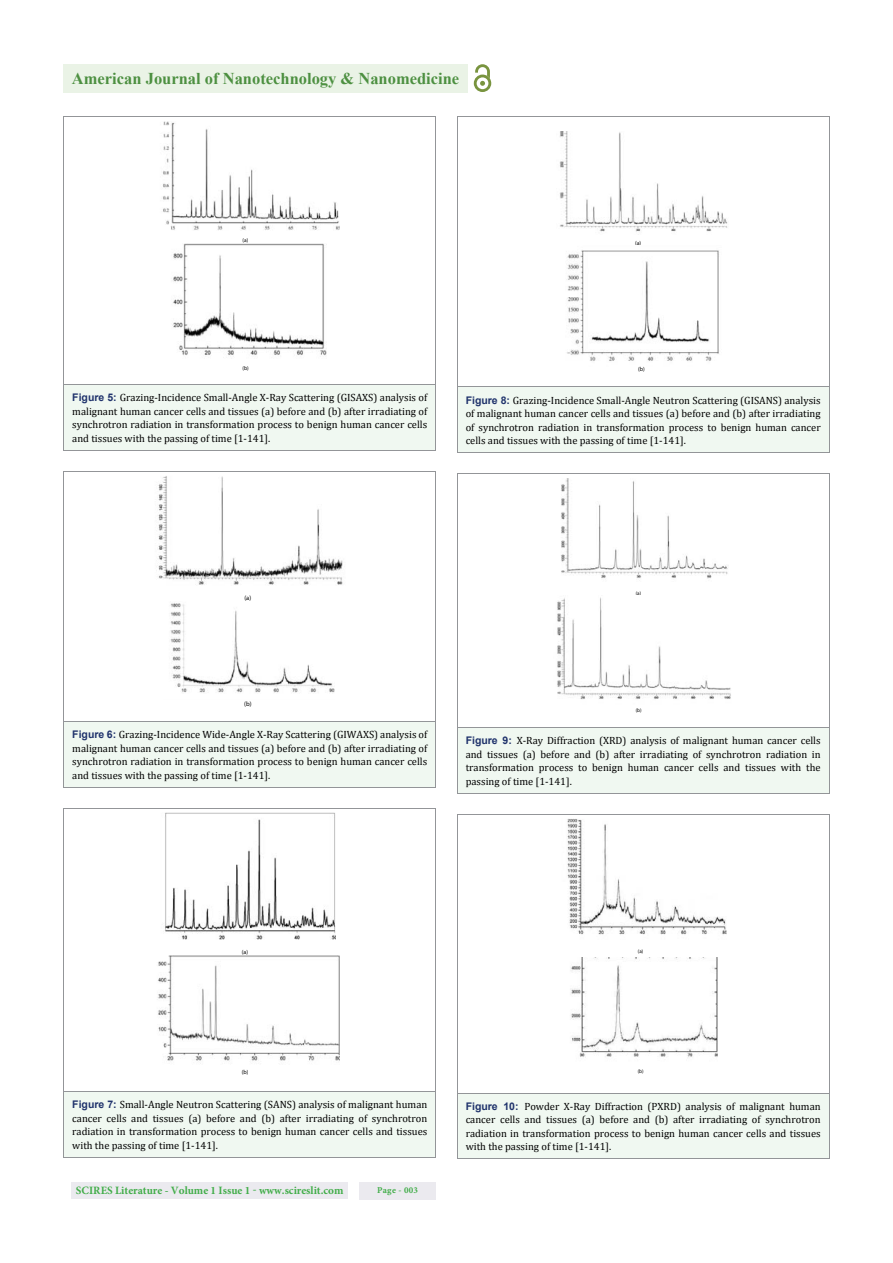
<style>
.page{position:relative;width:893px;height:1263px;background:#fff}
.page>*{position:absolute;margin:0;border:0;box-sizing:border-box;transform-origin:0 0}
.t1{font:700 16.5px "Times New Roman";color:#4d9041}
.t2{font:700 11.25px "Minion Pro";color:#41ad49}
.t3{font:10.5px/13.5px "Cambria";color:#000;text-align:justify}
.t4{font:700 9px "Minion Pro";letter-spacing:.03em;color:#41ad49}
.t5{font:700 6.45px "Cambria";color:#000}
.t6{font:700 6px "Cambria";color:#000}
.t7{font:700 5.85px "Cambria";color:#000}
.t8{font:700 5.55px "Cambria";color:#000}
.t9{font:700 5.25px "Cambria";color:#000}
.s1{font-family:"Arial";font-weight:700;color:#20336c}
</style>
<div class="page">
<div style="left:63px;top:64px;width:405px;height:28px;background:#eaf3e6"></div>
<img style="left:474px;top:79px;width:17px;height:13px">
<svg style="left:475px;top:64px;width:15px;height:22px"></svg>
<div style="left:72px;top:1182px;width:276px;height:17px;background:#ebeaef"></div>
<div style="left:359px;top:1182px;width:77px;height:17px;background:#ebeaef"></div>
<div style="left:64px;top:385px;width:372px;height:65px;background:#f0f8f1"></div>
<img style="left:163px;top:121px;width:177px;height:109px">
<img style="left:172px;top:244px;width:154px;height:112px">
<div style="left:64px;top:721px;width:372px;height:66px;background:#f0f8f1"></div>
<img style="left:158px;top:476px;width:185px;height:109px">
<img style="left:170px;top:603px;width:164px;height:90px">
<div style="left:64px;top:1092px;width:372px;height:65px;background:#f0f8f1"></div>
<hr style="left:64px;top:1091px;width:372px;height:1px;background:#939598">
<hr style="left:64px;top:1157px;width:372px;height:1px;background:#939598">
<img style="left:165px;top:813px;width:171px;height:127px">
<img style="left:158px;top:955px;width:182px;height:109px">
<div style="left:457px;top:387px;width:372px;height:66px;background:#f0f8f1"></div>
<img style="left:560px;top:131px;width:168px;height:101px">
<img style="left:567px;top:250px;width:152px;height:111px">
<div style="left:457px;top:728px;width:372px;height:65px;background:#f0f8f1"></div>
<img style="left:561px;top:478px;width:167px;height:101px">
<img style="left:557px;top:597px;width:174px;height:102px">
<div style="left:457px;top:1093px;width:372px;height:66px;background:#f0f8f1"></div>
<hr style="left:457px;top:1093px;width:372px;height:1px;background:#939598">
<hr style="left:457px;top:1159px;width:372px;height:1px;background:#939598">
<img style="left:567px;top:819px;width:159px;height:116px">
<img style="left:570px;top:957px;width:148px;height:101px">
<h1 class="t1" style="left:72px;top:69px;width:389px">American Journal of Nanotechnology &amp; Nanomedicine</h1>
<p class="t8" style="left:243px;top:237px;width:7px">(a)</p>
<p class="t7" style="left:635px;top:239px;width:8px">(a)</p>
<p class="t8" style="left:242px;top:365px;width:8px">(b)</p>
<p class="t3" style="left:72px;top:391px;width:356px"><span class="s1">Figure 5:</span> Grazing-Incidence Small-Angle X-Ray Scattering (GISAXS) analysis of malignant human cancer cells and tissues (a) before and (b) after irradiating of synchrotron radiation in transformation process to benign human cancer cells and tissues with the passing of time [1-141].</p>
<p class="t7" style="left:638px;top:366px;width:8px">(b)</p>
<p class="t3" style="left:466px;top:393px;width:356px"><span class="s1">Figure 8:</span> Grazing-Incidence Small-Angle Neutron Scattering (GISANS) analysis of malignant human cancer cells and tissues (a) before and (b) after irradiating of synchrotron radiation in transformation process to benign human cancer cells and tissues with the passing of time [1-141].</p>
<p class="t5" style="left:244px;top:594px;width:8px">(a)</p>
<p class="t9" style="left:636px;top:590px;width:7px">(a)</p>
<p class="t5" style="left:244px;top:700px;width:9px">(b)</p>
<p class="t3" style="left:72px;top:727px;width:356px"><span class="s1">Figure 6:</span> Grazing-Incidence Wide-Angle X-Ray Scattering (GIWAXS) analysis of malignant human cancer cells and tissues (a) before and (b) after irradiating of synchrotron radiation in transformation process to benign human cancer cells and tissues with the passing of time [1-141].</p>
<p class="t9" style="left:636px;top:707px;width:7px">(b)</p>
<p class="t3" style="left:466px;top:734px;width:356px"><span class="s1">Figure 9:</span> X-Ray Diffraction (XRD) analysis of malignant human cancer cells and tissues (a) before and (b) after irradiating of synchrotron radiation in transformation process to benign human cancer cells and tissues with the passing of time [1-141].</p>
<p class="t6" style="left:242px;top:948px;width:8px">(a)</p>
<p class="t9" style="left:638px;top:948px;width:7px">(a)</p>
<p class="t6" style="left:242px;top:1068px;width:8px">(b)</p>
<p class="t3" style="left:72px;top:1098px;width:356px"><span class="s1">Figure 7:</span> Small-Angle Neutron Scattering (SANS) analysis of malignant human cancer cells and tissues (a) before and (b) after irradiating of synchrotron radiation in transformation process to benign human cancer cells and tissues with the passing of time [1-141].</p>
<p class="t2" style="left:76px;top:1186px;width:269px">SCIRES Literature - Volume 1 Issue 1 - www.scireslit.com</p>
<p class="t4" style="left:377px;top:1186px;width:42px">Page - 003</p>
<p class="t9" style="left:638px;top:1068px;width:7px">(b)</p>
<p class="t3" style="left:466px;top:1099px;width:356px"><span class="s1">Figure 10:</span> Powder X-Ray Diffraction (PXRD) analysis of malignant human cancer cells and tissues (a) before and (b) after irradiating of synchrotron radiation in transformation process to benign human cancer cells and tissues with the passing of time [1-141].</p>
</div>
